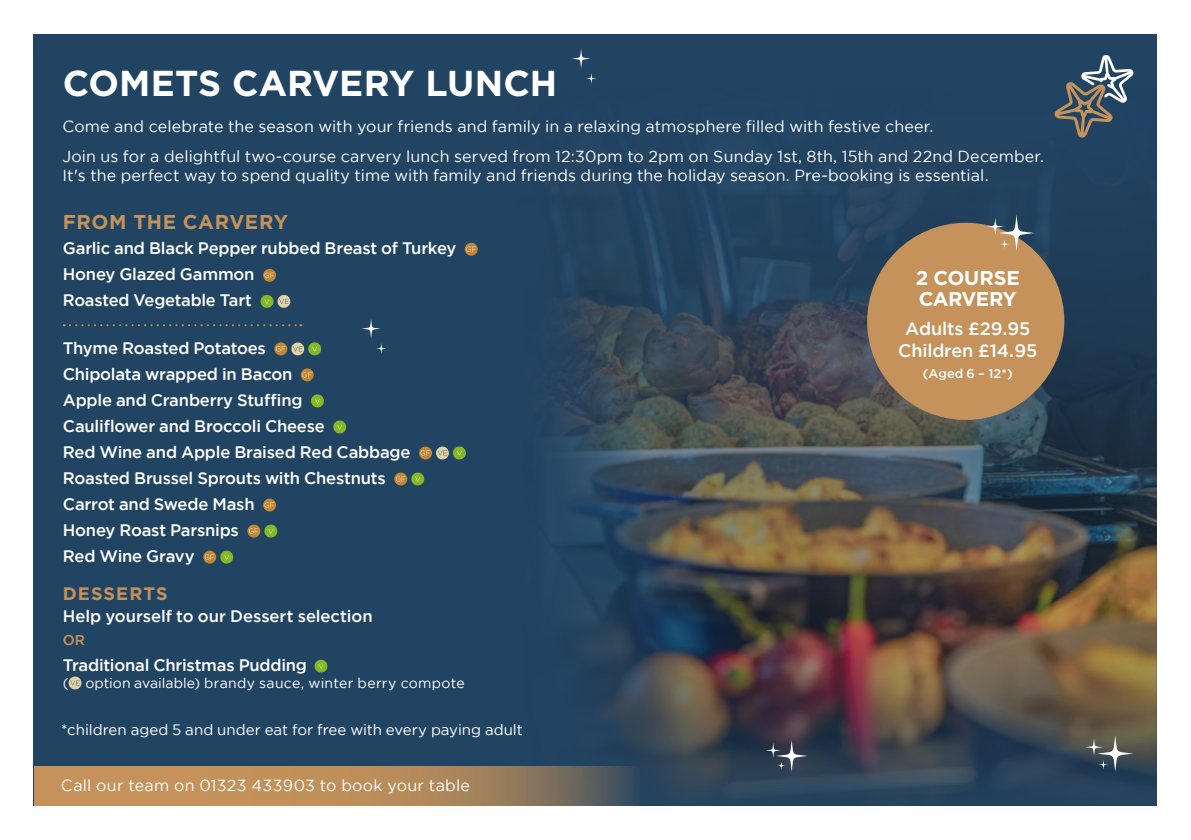
<style>
.page{position:relative;width:1191px;height:840px;background:#fff}
.page>*{position:absolute;margin:0;border:0;box-sizing:border-box;transform-origin:0 0}
.t1{font:700 36px "Gotham";color:#fff}
.t2{font:700 20px/21px "Gotham";letter-spacing:-.03em;color:#fff}
.t3{font:700 20px "Gotham";letter-spacing:.03em;color:#c4925a}
.t4{font:500 18px/21.6px "Gotham";letter-spacing:-.01em;color:#fff;text-align:center}
.t5{font:700 18px "Gotham";letter-spacing:.06em;color:#c4925a}
.t6{font:500 16.6px/26px "Gotham";letter-spacing:-.015em;color:#fff}
.t7{font:16px/30.6px "Gotham";letter-spacing:.01em;color:#fff}
.t8{font:15px "Gotham";color:#fff}
.t9{font:500 14.2px "Gotham";color:#c4925a}
.t10{font:14px "Gotham";letter-spacing:.015em;color:#fff}
.t11{font:500 12.8px "Gotham";letter-spacing:.005em;color:#fff}
</style>
<div class="page">
<hr style="left:1190px;top:0;width:1px;height:839px;background:#263748">
<div style="left:34px;top:34px;width:1123px;height:771px;background:#224463"></div>
<img style="left:552px;top:186px;width:605px;height:611px">
<svg style="left:376px;top:343px;width:10px;height:11px"></svg>
<svg style="left:361px;top:318px;width:19px;height:20px"></svg>
<div style="left:867px;top:223px;width:197px;height:197px;background:#c4925a;border-radius:50%"></div>
<svg style="left:998px;top:215px;width:36px;height:36px"></svg>
<svg style="left:999px;top:239px;width:10px;height:10px"></svg>
<svg style="left:986px;top:218px;width:18px;height:17px"></svg>
<svg style="left:1054px;top:55px;width:80px;height:83px"></svg>
<svg style="left:465px;top:243px;width:13px;height:13px"></svg>
<svg style="left:466px;top:246px;width:9px;height:6px"></svg>
<svg style="left:263px;top:269px;width:13px;height:13px"></svg>
<svg style="left:265px;top:272px;width:9px;height:6px"></svg>
<svg style="left:260px;top:295px;width:31px;height:13px"></svg>
<svg style="left:64px;top:324px;width:237px;height:2px"></svg>
<svg style="left:274px;top:342px;width:13px;height:13px"></svg>
<svg style="left:276px;top:342px;width:46px;height:14px"></svg>
<svg style="left:301px;top:368px;width:13px;height:13px"></svg>
<svg style="left:302px;top:372px;width:10px;height:5px"></svg>
<svg style="left:311px;top:394px;width:13px;height:14px"></svg>
<svg style="left:333px;top:420px;width:14px;height:14px"></svg>
<svg style="left:420px;top:446px;width:46px;height:14px"></svg>
<svg style="left:394px;top:472px;width:13px;height:13px"></svg>
<svg style="left:396px;top:472px;width:29px;height:14px"></svg>
<svg style="left:263px;top:498px;width:13px;height:13px"></svg>
<svg style="left:265px;top:502px;width:9px;height:5px"></svg>
<svg style="left:247px;top:524px;width:13px;height:13px"></svg>
<svg style="left:249px;top:524px;width:29px;height:14px"></svg>
<svg style="left:203px;top:550px;width:13px;height:13px"></svg>
<svg style="left:205px;top:550px;width:29px;height:14px"></svg>
<svg style="left:314px;top:659px;width:14px;height:14px"></svg>
<svg style="left:68px;top:676px;width:14px;height:14px"></svg>
<svg style="left:1097px;top:735px;width:36px;height:36px"></svg>
<svg style="left:1098px;top:759px;width:10px;height:10px"></svg>
<svg style="left:1085px;top:738px;width:17px;height:17px"></svg>
<svg style="left:586px;top:73px;width:10px;height:11px"></svg>
<svg style="left:571px;top:49px;width:19px;height:19px"></svg>
<svg style="left:34px;top:766px;width:605px;height:39px;background:#aa855a"></svg>
<svg style="left:776px;top:739px;width:31px;height:32px"></svg>
<svg style="left:777px;top:761px;width:8px;height:8px"></svg>
<svg style="left:765px;top:742px;width:16px;height:15px"></svg>
<h1 class="t1" style="left:63px;top:62px;width:496px">COMETS CARVERY LUNCH</h1>
<p class="t7" style="left:62px;top:110px;width:983px">Come and celebrate the season with your friends and family in a relaxing atmosphere filled with festive cheer.<br>Join us for a delightful two-course carvery lunch served from 12:30pm to 2pm on Sunday 1st, 8th, 15th and 22nd December.</p>
<p class="t7" style="left:62px;top:160px;width:927px">It's the perfect way to spend quality time with family and friends during the holiday season. Pre-booking is essential.</p>
<p class="t3" style="left:63px;top:210px;width:227px">FROM THE CARVERY</p>
<p class="t6" style="left:63px;top:235px;width:395px">Garlic and Black Pepper rubbed Breast of Turkey<br>Honey Glazed Gammon<br>Roasted Vegetable Tart</p>
<p class="t6" style="left:63px;top:334px;width:349px">Thyme Roasted Potatoes<br>Chipolata wrapped in Bacon<br>Apple and Cranberry Stuffing<br>Cauliflower and Broccoli Cheese<br>Red Wine and Apple Braised Red Cabbage<br>Roasted Brussel Sprouts with Chestnuts<br>Carrot and Swede Mash<br>Honey Roast Parsnips<br>Red Wine Gravy</p>
<p class="t5" style="left:63px;top:582px;width:106px">DESSERTS</p>
<p class="t6" style="left:63px;top:603px;width:311px">Help yourself to our Dessert selection</p>
<p class="t9" style="left:63px;top:631px;width:24px">OR</p>
<p class="t6" style="left:63px;top:651px;width:246px">Traditional Christmas Pudding</p>
<p class="t10" style="left:63px;top:673px;width:403px">( option available) brandy sauce, winter berry compote</p>
<p class="t2" style="left:915px;top:266px;width:106px">2 COURSE<br>CARVERY</p>
<p class="t4" style="left:898px;top:317px;width:140px">Adults £29.95<br>Children £14.95</p>
<p class="t11" style="left:923px;top:366px;width:91px">(Aged 6 – 12*)</p>
<p class="t8" style="left:61px;top:720px;width:463px">*children aged 5 and under eat for free with every paying adult</p>
<p class="t7" style="left:61px;top:769px;width:411px">Call our team on 01323 433903 to book your table</p>
</div>
